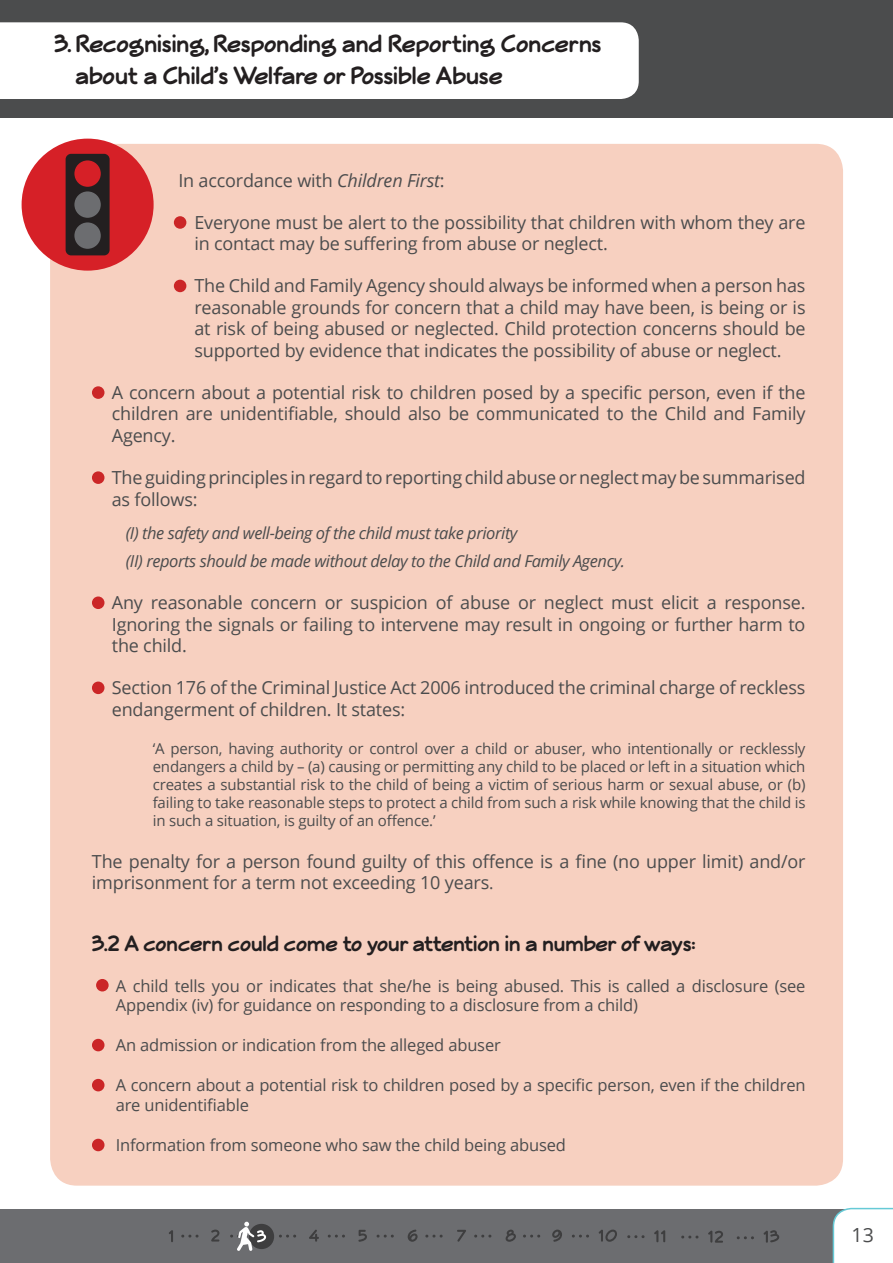
<style>
.page{position:relative;width:893px;height:1263px;background:#fff}
.page>*{position:absolute;margin:0;border:0;box-sizing:border-box;transform-origin:0 0}
.t1{font:700 27px/32.4px "Veggieburger";color:#231f20}
.t2{font:700 24px "Veggieburger";color:#231f20}
.t3{font:19.5px "Open Sans";color:#4b4c4d}
.t4{font:18px/21.6px "Open Sans";letter-spacing:-.01em;color:#4b4c4d}
.t5{font:16.5px/19.8px "Open Sans";letter-spacing:-.01em;color:#4b4c4d}
.t6{font:italic 16.5px/28.3px "Open Sans";letter-spacing:-.025em;color:#4b4c4d}
.t7{font:15px/18px "Open Sans";letter-spacing:-.01em;color:#4b4c4d;text-align:justify}
.s1{font-style:italic}
.s2{font-size:16.5px}
</style>
<div class="page">
<div style="left:50px;top:144px;width:793px;height:1041px;background:#f7d0c0;border-radius:27px"></div>
<div style="left:96px;top:979px;width:13px;height:12px;background:#cb2627;border-radius:50%"></div>
<div style="left:92px;top:1039px;width:13px;height:12px;background:#cb2627;border-radius:50%"></div>
<div style="left:92px;top:1079px;width:13px;height:12px;background:#cb2627;border-radius:50%"></div>
<div style="left:92px;top:1139px;width:13px;height:12px;background:#cb2627;border-radius:50%"></div>
<div style="left:0;top:1209px;width:893px;height:54px;background:#6c6d70"></div>
<svg style="left:309px;top:1230px;width:10px;height:12px"></svg>
<svg style="left:169px;top:1230px;width:4px;height:12px"></svg>
<svg style="left:211px;top:1229px;width:8px;height:12px"></svg>
<svg style="left:358px;top:1230px;width:9px;height:12px"></svg>
<svg style="left:408px;top:1229px;width:10px;height:13px"></svg>
<svg style="left:457px;top:1230px;width:9px;height:12px"></svg>
<svg style="left:506px;top:1229px;width:10px;height:13px"></svg>
<svg style="left:552px;top:1229px;width:10px;height:13px"></svg>
<svg style="left:599px;top:1229px;width:18px;height:13px"></svg>
<svg style="left:183px;top:1234px;width:16px;height:3px"></svg>
<svg style="left:280px;top:1234px;width:16px;height:3px"></svg>
<svg style="left:329px;top:1234px;width:16px;height:3px"></svg>
<svg style="left:378px;top:1234px;width:16px;height:3px"></svg>
<svg style="left:427px;top:1234px;width:16px;height:3px"></svg>
<svg style="left:476px;top:1234px;width:16px;height:3px"></svg>
<svg style="left:524px;top:1234px;width:16px;height:3px"></svg>
<svg style="left:573px;top:1234px;width:16px;height:3px"></svg>
<svg style="left:629px;top:1235px;width:16px;height:3px"></svg>
<svg style="left:654px;top:1230px;width:11px;height:12px"></svg>
<svg style="left:683px;top:1235px;width:16px;height:3px"></svg>
<svg style="left:708px;top:1230px;width:15px;height:13px"></svg>
<svg style="left:764px;top:1230px;width:15px;height:13px"></svg>
<svg style="left:738px;top:1236px;width:16px;height:3px"></svg>
<div style="left:249px;top:1224px;width:25px;height:25px;background:#3e3e3f;border-radius:50%"></div>
<svg style="left:232px;top:1222px;width:36px;height:29px"></svg>
<div style="left:0;top:0;width:893px;height:118px;background:#4b4c4d"></div>
<div style="left:0;top:22px;width:639px;height:77px;background:#fff"></div>
<div style="left:174px;top:216px;width:12px;height:13px;background:#cb2627;border-radius:50%"></div>
<div style="left:174px;top:280px;width:12px;height:12px;background:#cb2627;border-radius:50%"></div>
<div style="left:92px;top:386px;width:12px;height:13px;background:#cb2627;border-radius:50%"></div>
<div style="left:92px;top:471px;width:12px;height:13px;background:#cb2627;border-radius:50%"></div>
<div style="left:92px;top:596px;width:12px;height:13px;background:#cb2627;border-radius:50%"></div>
<div style="left:92px;top:681px;width:12px;height:13px;background:#cb2627;border-radius:50%"></div>
<div style="left:22px;top:139px;width:132px;height:132px;background:#d62027;border-radius:50%"></div>
<div style="left:66px;top:154px;width:44px;height:101px;background:#231f20;border-radius:5px"></div>
<div style="left:74px;top:160px;width:27px;height:27px;background:#d62027;border-radius:50%"></div>
<div style="left:74px;top:191px;width:27px;height:27px;background:#6c6d70;border-radius:50%"></div>
<div style="left:74px;top:222px;width:27px;height:27px;background:#6c6d70;border-radius:50%"></div>
<svg style="left:833px;top:1208px;width:60px;height:55px;background:#f6fafb"></svg>
<h1 class="t1" style="left:75px;top:27px;width:528px;text-indent:-21px">3. Recognising, Responding and Reporting Concerns about a Child’s Welfare or Possible Abuse</h1>
<p class="t4" style="left:178px;top:169px;width:268px">In accordance with <span class="s1">Children First</span>:</p>
<p class="t4" style="left:194px;top:211px;width:613px">Everyone must be alert to the possibility that children with whom they are in contact may be suffering from abuse or neglect.</p>
<p class="t4" style="left:194px;top:274px;width:613px;text-align:justify">The Child and Family Agency should always be informed when a person has reasonable grounds for concern that a child may have been, is being or is at risk of being abused or neglected. Child protection concerns should be supported by evidence that indicates the possibility of abuse or neglect.</p>
<p class="t4" style="left:112px;top:381px;width:695px;text-align:justify">A concern about a potential risk to children posed by a specific person, even if the children are unidentifiable, should also be communicated to the Child and Family Agency.</p>
<p class="t4" style="left:112px;top:466px;width:695px">The guiding principles in regard to reporting child abuse or neglect may be summarised as follows:</p>
<p class="t6" style="left:126px;top:518px;width:501px">(I) the safety and well-being of the child must take priority<br>(II) reports should be made without delay to the Child and Family Agency.</p>
<p class="t4" style="left:112px;top:591px;width:695px;text-align:justify">Any reasonable concern or suspicion of abuse or neglect must elicit a response.<br>Ignoring the signals or failing to intervene may result in ongoing or further harm to the child.</p>
<p class="t4" style="left:112px;top:676px;width:695px">Section 176 of the Criminal Justice Act 2006 introduced the criminal charge of reckless endangerment of children. It states:</p>
<p class="t7" style="left:153px;top:739px;width:654px">‘A person, having authority or control over a child or abuser, who intentionally or recklessly endangers a child by – (a) causing or permitting any child to be placed or left in a situation which creates a substantial risk to the child of being a victim of serious harm or sexual abuse, or (b) failing to take reasonable steps to protect a child from such a risk while knowing that the child is in such a situation, is guilty of an offence.’</p>
<p class="t4" style="left:92px;top:850px;width:715px">The penalty for a person found guilty of this offence is a fine (no upper limit) and/or imprisonment for a term not exceeding 10 years<span class="s2">.</span></p>
<h2 class="t2" style="left:92px;top:931px;width:605px">3.2 A concern could come to your attention in a number of ways:</h2>
<p class="t5" style="left:116px;top:975px;width:691px">A child tells you or indicates that she/he is being abused. This is called a disclosure (see<br>Appendix (iv) for guidance on responding to a disclosure from a child)</p>
<p class="t5" style="left:116px;top:1035px;width:387px">An admission or indication from the alleged abuser</p>
<p class="t5" style="left:116px;top:1075px;width:691px">A concern about a potential risk to children posed by a specific person, even if the children are unidentifiable</p>
<p class="t5" style="left:116px;top:1135px;width:452px">Information from someone who saw the child being abused</p>
<p class="t3" style="left:852px;top:1222px;width:24px">13</p>
</div>
